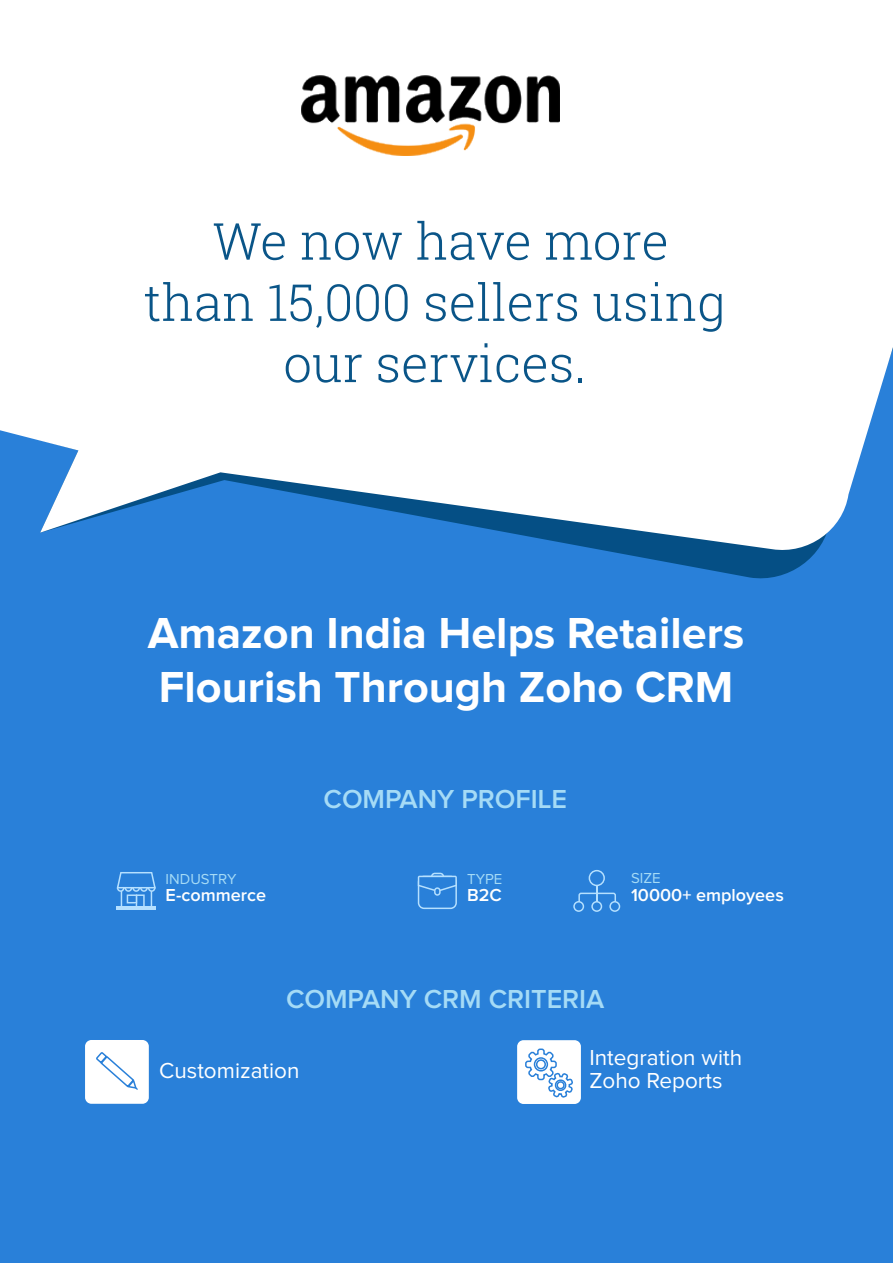
<style>
.page{position:relative;width:893px;height:1263px;background:#2980d9}
.page>*{position:absolute;margin:0;border:0;box-sizing:border-box;transform-origin:0 0}
.t1{font:300 51px/61.2px "Roboto Slab";color:#0a5588;text-align:center}
.t2{font:700 45px/54px "Proxima Nova";color:#fff}
.t3{font:600 27px "Proxima Nova";color:#a5dbf6}
.t4{font:22.5px "Proxima Nova";color:#fff}
.t5{font:600 18px "Proxima Nova";color:#fff}
.t6{font:15px "Proxima Nova";color:#a5dbf6}
</style>
<div class="page">
<svg style="left:629px;top:555px;width:184px;height:24px;fill:#054f85"></svg>
<svg style="left:0;top:0;width:893px;height:555px;background:#e8f1f9"></svg>
<div style="left:517px;top:1040px;width:64px;height:64px;background:#fff;border-radius:6px"></div>
<div style="left:85px;top:1040px;width:64px;height:64px;background:#fff;border-radius:6px"></div>
<svg style="left:117px;top:872px;width:39px;height:37px"></svg>
<hr style="left:116px;top:906px;width:39px;height:3px;background:#b5e0ff">
<svg style="left:418px;top:873px;width:39px;height:36px"></svg>
<svg style="left:573px;top:870px;width:47px;height:42px"></svg>
<img style="left:302px;top:75px;width:258px;height:81px">
<svg style="left:96px;top:1052px;width:42px;height:38px"></svg>
<svg style="left:525px;top:1048px;width:48px;height:50px"></svg>
<p class="t1" style="left:143px;top:209px;width:584px">We now have more<br>than 15,000 sellers using our services.</p>
<p class="t2" style="left:148px;top:608px;width:598px">Amazon India Helps Retailers<br>Flourish Through Zoho CRM</p>
<p class="t6" style="left:166px;top:872px;width:72px">INDUSTRY</p>
<p class="t5" style="left:166px;top:887px;width:102px">E-commerce</p>
<p class="t3" style="left:324px;top:787px;width:245px">COMPANY PROFILE</p>
<p class="t6" style="left:467px;top:872px;width:37px">TYPE</p>
<p class="t5" style="left:467px;top:887px;width:36px">B2C</p>
<p class="t6" style="left:631px;top:871px;width:31px">SIZE</p>
<p class="t5" style="left:631px;top:886px;width:154px">10000+ employees</p>
<p class="t3" style="left:286px;top:986px;width:320px">COMPANY CRM CRITERIA</p>
<p class="t4" style="left:159px;top:1060px;width:142px">Customization</p>
<p class="t4" style="left:589px;top:1047px;width:154px">Integration with</p>
<p class="t4" style="left:589px;top:1070px;width:135px">Zoho Reports</p>
</div>
